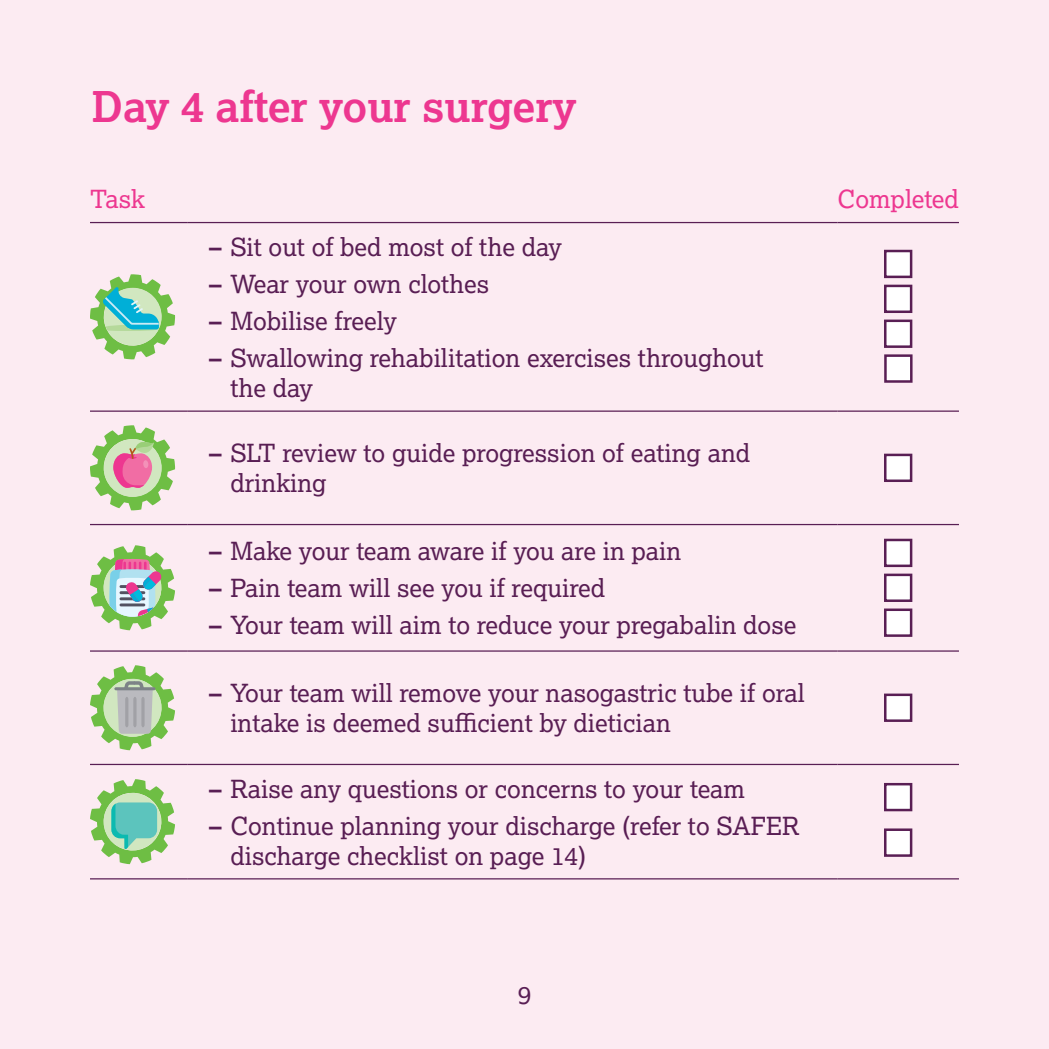
<style>
.page{position:relative;width:1049px;height:1049px;background:#fcebf2}
.page>*{position:absolute;margin:0;border:0;box-sizing:border-box;transform-origin:0 0}
.t1{font:700 42.5px "Lexia";color:#ed3790}
.t2{font:25px/30px "Lexia";color:#591e54}
.Table_body{font:25px "Lexia";color:#ed3790}
.s1{font-weight:700}
</style>
<div class="page">
<hr style="left:90px;top:222px;width:98px;height:1px;background:#591e54">
<hr style="left:188px;top:222px;width:649px;height:1px;background:#591e54">
<hr style="left:837px;top:222px;width:122px;height:1px;background:#591e54">
<hr style="left:90px;top:410px;width:98px;height:2px;background:#591e54">
<hr style="left:188px;top:410px;width:649px;height:2px;background:#591e54">
<hr style="left:837px;top:410px;width:122px;height:2px;background:#591e54">
<hr style="left:90px;top:524px;width:98px;height:1px;background:#591e54">
<hr style="left:188px;top:524px;width:649px;height:1px;background:#591e54">
<hr style="left:837px;top:524px;width:122px;height:1px;background:#591e54">
<hr style="left:90px;top:650px;width:98px;height:2px;background:#591e54">
<hr style="left:188px;top:650px;width:649px;height:2px;background:#591e54">
<hr style="left:837px;top:650px;width:122px;height:2px;background:#591e54">
<hr style="left:90px;top:764px;width:98px;height:1px;background:#591e54">
<hr style="left:188px;top:764px;width:649px;height:1px;background:#591e54">
<hr style="left:837px;top:764px;width:122px;height:1px;background:#591e54">
<hr style="left:90px;top:878px;width:98px;height:1px;background:#591e54">
<hr style="left:188px;top:878px;width:649px;height:1px;background:#591e54">
<hr style="left:837px;top:878px;width:122px;height:1px;background:#591e54">
<svg style="left:90px;top:274px;width:85px;height:85px"></svg>
<div style="left:884px;top:250px;width:28px;height:28px;background:#fff;border:2px solid #591e54"></div>
<div style="left:884px;top:285px;width:28px;height:28px;background:#fff;border:2px solid #591e54"></div>
<div style="left:884px;top:320px;width:28px;height:28px;background:#fff;border:2px solid #591e54"></div>
<svg style="left:90px;top:425px;width:85px;height:85px"></svg>
<div style="left:884px;top:454px;width:28px;height:28px;background:#fff;border:2px solid #591e54"></div>
<svg style="left:90px;top:545px;width:85px;height:85px"></svg>
<div style="left:884px;top:539px;width:28px;height:28px;background:#fff;border:2px solid #591e54"></div>
<div style="left:884px;top:574px;width:28px;height:28px;background:#fff;border:2px solid #591e54"></div>
<div style="left:884px;top:608px;width:28px;height:29px;background:#fff;border:2px solid #591e54"></div>
<svg style="left:90px;top:665px;width:85px;height:85px"></svg>
<div style="left:884px;top:693px;width:28px;height:29px;background:#fff;border:2px solid #591e54"></div>
<svg style="left:90px;top:779px;width:85px;height:85px"></svg>
<div style="left:884px;top:783px;width:28px;height:28px;background:#fff;border:2px solid #591e54"></div>
<div style="left:884px;top:828px;width:28px;height:29px;background:#fff;border:2px solid #591e54"></div>
<div style="left:884px;top:354px;width:28px;height:29px;background:#fff;border:2px solid #591e54"></div>
<p class="t1" style="left:92px;top:80px;width:486px">Day 4 after your surgery</p>
<p class="Table_body" style="left:90px;top:184px;width:57px">Task</p>
<p class="Table_body" style="left:837px;top:184px;width:123px">Completed</p>
<p class="t2" style="left:209px;top:231px;width:354px"><span class="s1">–</span> Sit out of bed most of the day</p>
<p class="t2" style="left:209px;top:268px;width:282px"><span class="s1">–</span> Wear your own clothes</p>
<p class="t2" style="left:209px;top:305px;width:189px"><span class="s1">–</span> Mobilise freely</p>
<p class="t2" style="left:230px;top:342px;width:535px;text-indent:-21px"><span class="s1">–</span> Swallowing rehabilitation exercises throughout the day</p>
<p class="t2" style="left:230px;top:438px;width:521px;text-indent:-21px"><span class="s1">–</span> SLT review to guide progression of eating and drinking</p>
<p class="t2" style="left:209px;top:535px;width:474px"><span class="s1">–</span> Make your team aware if you are in pain</p>
<p class="t2" style="left:209px;top:572px;width:398px"><span class="s1">–</span> Pain team will see you if required</p>
<p class="t2" style="left:209px;top:610px;width:589px"><span class="s1">–</span> Your team will aim to reduce your pregabalin dose</p>
<p class="t2" style="left:230px;top:677px;width:576px;text-indent:-21px"><span class="s1">–</span> Your team will remove your nasogastric tube if oral intake is deemed sufficient by dietician</p>
<p class="t2" style="left:209px;top:773px;width:537px"><span class="s1">–</span> Raise any questions or concerns to your team</p>
<p class="t2" style="left:230px;top:810px;width:571px;text-indent:-21px"><span class="s1">–</span> Continue planning your discharge (refer to SAFER discharge checklist on page 14)</p>
<p class="t2" style="left:518px;top:979px;width:15px">9</p>
</div>
